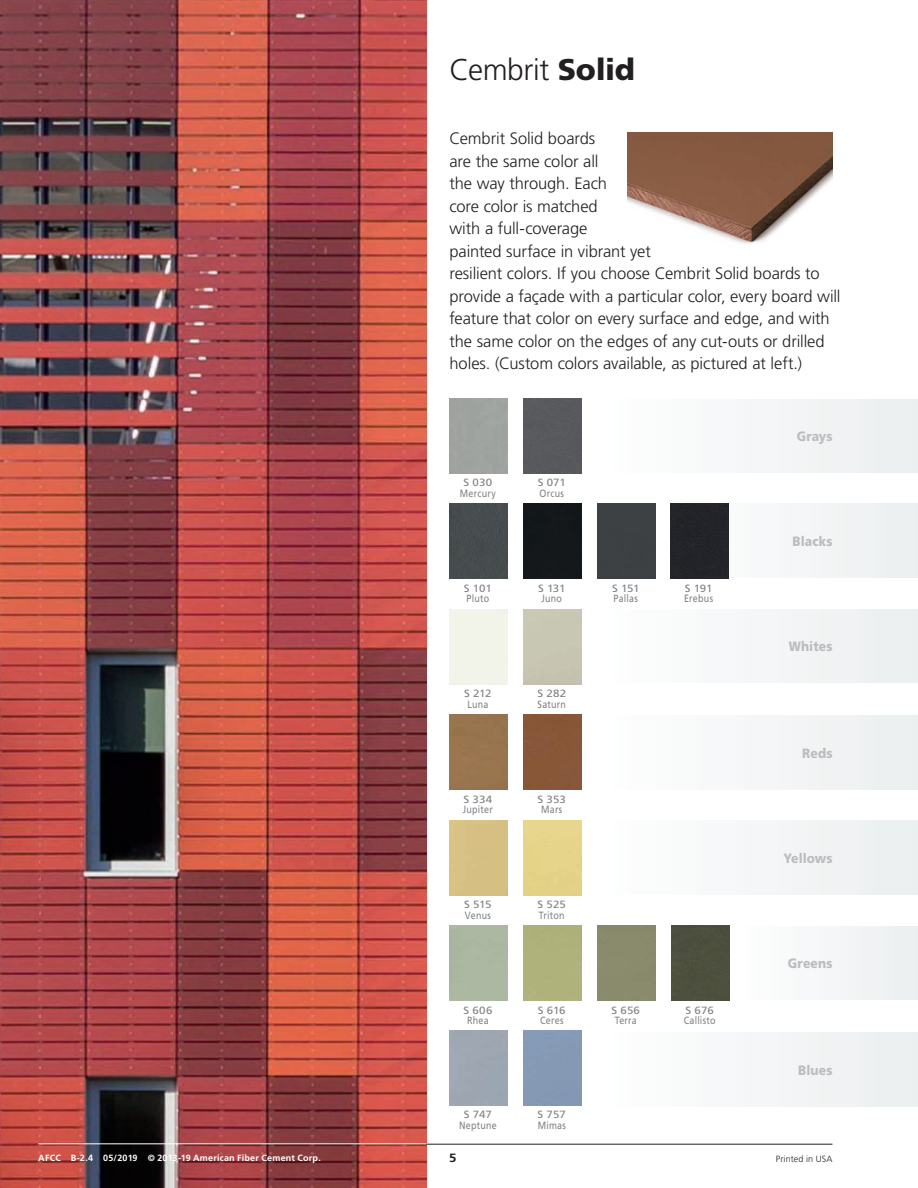
<style>
.page{position:relative;width:918px;height:1188px;background:#fff}
.page>*{position:absolute;margin:0;border:0;box-sizing:border-box;transform-origin:0 0}
.text_-_line_item_w_n{font:300 30px "Frutiger";letter-spacing:-.015em;color:#231f20}
.product_text_above_s{font:300 16.5px/22.5px "Frutiger";letter-spacing:-.005em;color:#231f20}
.swatch_name{font:900 13.5px "Frutiger";letter-spacing:.005em;color:#bcbdc0;scale:.9 1}
.Page___w_rule___text{font:700 12px "Frutiger";color:#231f20;scale:1.1 1}
.swatch_OLD_name{font:10.5px "Frutiger";letter-spacing:.025em;color:#808285;scale:.85 1}
.swatch_name-2{font:10.5px "Frutiger";color:#808285;scale:1.1 1}
.Page___w_rule___text-2{font:700 9px "Frutiger";letter-spacing:.025em;color:#fff}
.Page___w_rule___text-3{font:300 9px "Frutiger";letter-spacing:.015em;color:#231f20}
.s1{font-weight:900}
</style>
<div class="page">
<div style="left:597px;top:399px;width:321px;height:74px;background:#f5f6f7"></div>
<div style="left:597px;top:716px;width:321px;height:73px;background:#f5f6f7"></div>
<div style="left:671px;top:504px;width:247px;height:73px;background:#f2f4f6"></div>
<div style="left:597px;top:821px;width:321px;height:73px;background:#f5f6f7"></div>
<div style="left:597px;top:609px;width:321px;height:74px;background:#f5f6f7"></div>
<div style="left:736px;top:926px;width:182px;height:74px;background:#f5f6f7"></div>
<div style="left:597px;top:1033px;width:321px;height:73px;background:#f5f6f7"></div>
<img style="left:0;top:0;width:427px;height:1188px">
<img style="left:627px;top:133px;width:205px;height:111px">
<div style="left:523px;top:398px;width:58px;height:75px;background:#58595d"></div>
<div style="left:449px;top:504px;width:58px;height:75px;background:#474c4e"></div>
<div style="left:449px;top:715px;width:58px;height:75px;background:#99754f"></div>
<div style="left:523px;top:715px;width:58px;height:75px;background:#885738"></div>
<div style="left:597px;top:926px;width:58px;height:75px;background:#8a8a6c"></div>
<div style="left:671px;top:926px;width:58px;height:75px;background:#4c503d"></div>
<div style="left:523px;top:504px;width:58px;height:75px;background:#14181b"></div>
<div style="left:597px;top:504px;width:58px;height:75px;background:#3e4144"></div>
<div style="left:670px;top:504px;width:58px;height:75px;background:#232429"></div>
<hr style="left:427px;top:1144px;width:405px;height:1px;background:#231f20">
<hr style="left:38px;top:1143px;width:389px;height:1px;background:#fff">
<p class="text_-_line_item_w_n" style="left:449px;top:53px;width:187px">Cembrit <span class="s1">Solid</span></p>
<p class="product_text_above_s" style="left:449px;top:127px;width:393px">Cembrit Solid boards<br>are the same color all<br>the way through. Each<br>core color is matched<br>with a full-coverage<br>painted surface in vibrant yet<br>resilient colors. If you choose Cembrit Solid boards to provide a façade with a particular color, every board will feature that color on every surface and edge, and with the same color on the edges of any cut-outs or drilled holes. (Custom colors available, as pictured at left.)</p>
<p class="swatch_name" style="left:797px;top:428px;width:41px">Grays</p>
<p class="swatch_name-2" style="left:464px;top:476px;width:28px">S 030</p>
<p class="swatch_OLD_name" style="left:460px;top:487px;width:44px">Mercury</p>
<p class="swatch_name-2" style="left:538px;top:476px;width:27px">S 071</p>
<p class="swatch_OLD_name" style="left:540px;top:487px;width:30px">Orcus</p>
<p class="swatch_name" style="left:793px;top:533px;width:46px">Blacks</p>
<p class="swatch_name-2" style="left:464px;top:582px;width:27px">S 101</p>
<p class="swatch_OLD_name" style="left:467px;top:592px;width:28px">Pluto</p>
<p class="swatch_name-2" style="left:538px;top:582px;width:27px">S 131</p>
<p class="swatch_OLD_name" style="left:542px;top:592px;width:26px">Juno</p>
<p class="swatch_name-2" style="left:612px;top:582px;width:27px">S 151</p>
<p class="swatch_OLD_name" style="left:614px;top:592px;width:30px">Pallas</p>
<p class="swatch_name-2" style="left:685px;top:582px;width:27px">S 191</p>
<p class="swatch_OLD_name" style="left:684px;top:592px;width:36px">Erebus</p>
<p class="swatch_name" style="left:789px;top:639px;width:50px">Whites</p>
<p class="swatch_name-2" style="left:464px;top:687px;width:27px">S 212</p>
<p class="swatch_OLD_name" style="left:467px;top:698px;width:26px">Luna</p>
<p class="swatch_name-2" style="left:537px;top:687px;width:28px">S 282</p>
<p class="swatch_OLD_name" style="left:538px;top:698px;width:35px">Saturn</p>
<p class="swatch_name" style="left:802px;top:745px;width:35px">Reds</p>
<p class="swatch_name-2" style="left:464px;top:793px;width:28px">S 334</p>
<p class="swatch_OLD_name" style="left:463px;top:803px;width:37px">Jupiter</p>
<p class="swatch_name-2" style="left:538px;top:793px;width:27px">S 353</p>
<p class="swatch_OLD_name" style="left:541px;top:803px;width:26px">Mars</p>
<p class="swatch_name" style="left:783px;top:850px;width:56px">Yellows</p>
<p class="swatch_name-2" style="left:464px;top:898px;width:27px">S 515</p>
<p class="swatch_OLD_name" style="left:465px;top:909px;width:32px">Venus</p>
<p class="swatch_name-2" style="left:538px;top:898px;width:27px">S 525</p>
<p class="swatch_OLD_name" style="left:539px;top:909px;width:32px">Triton</p>
<p class="swatch_name" style="left:788px;top:955px;width:51px">Greens</p>
<p class="swatch_name-2" style="left:463px;top:1004px;width:28px">S 606</p>
<p class="swatch_OLD_name" style="left:467px;top:1014px;width:27px">Rhea</p>
<p class="swatch_name-2" style="left:538px;top:1004px;width:27px">S 616</p>
<p class="swatch_OLD_name" style="left:540px;top:1014px;width:29px">Ceres</p>
<p class="swatch_name-2" style="left:612px;top:1004px;width:27px">S 656</p>
<p class="swatch_OLD_name" style="left:615px;top:1014px;width:28px">Terra</p>
<p class="swatch_name-2" style="left:686px;top:1004px;width:27px">S 676</p>
<p class="swatch_OLD_name" style="left:684px;top:1014px;width:39px">Callisto</p>
<p class="swatch_name" style="left:798px;top:1062px;width:39px">Blues</p>
<p class="swatch_name-2" style="left:464px;top:1108px;width:27px">S 747</p>
<p class="swatch_OLD_name" style="left:459px;top:1119px;width:46px">Neptune</p>
<p class="swatch_name-2" style="left:538px;top:1108px;width:27px">S 757</p>
<p class="swatch_OLD_name" style="left:538px;top:1119px;width:35px">Mimas</p>
<p class="Page___w_rule___text-2" style="left:38px;top:1153px;width:284px">AFCC B-2.4 05/2019 © 2013-19 American Fiber Cement Corp.</p>
<p class="Page___w_rule___text" style="left:449px;top:1151px;width:8px">5</p>
<p class="Page___w_rule___text-3" style="left:776px;top:1154px;width:58px">Printed in USA</p>
</div>
